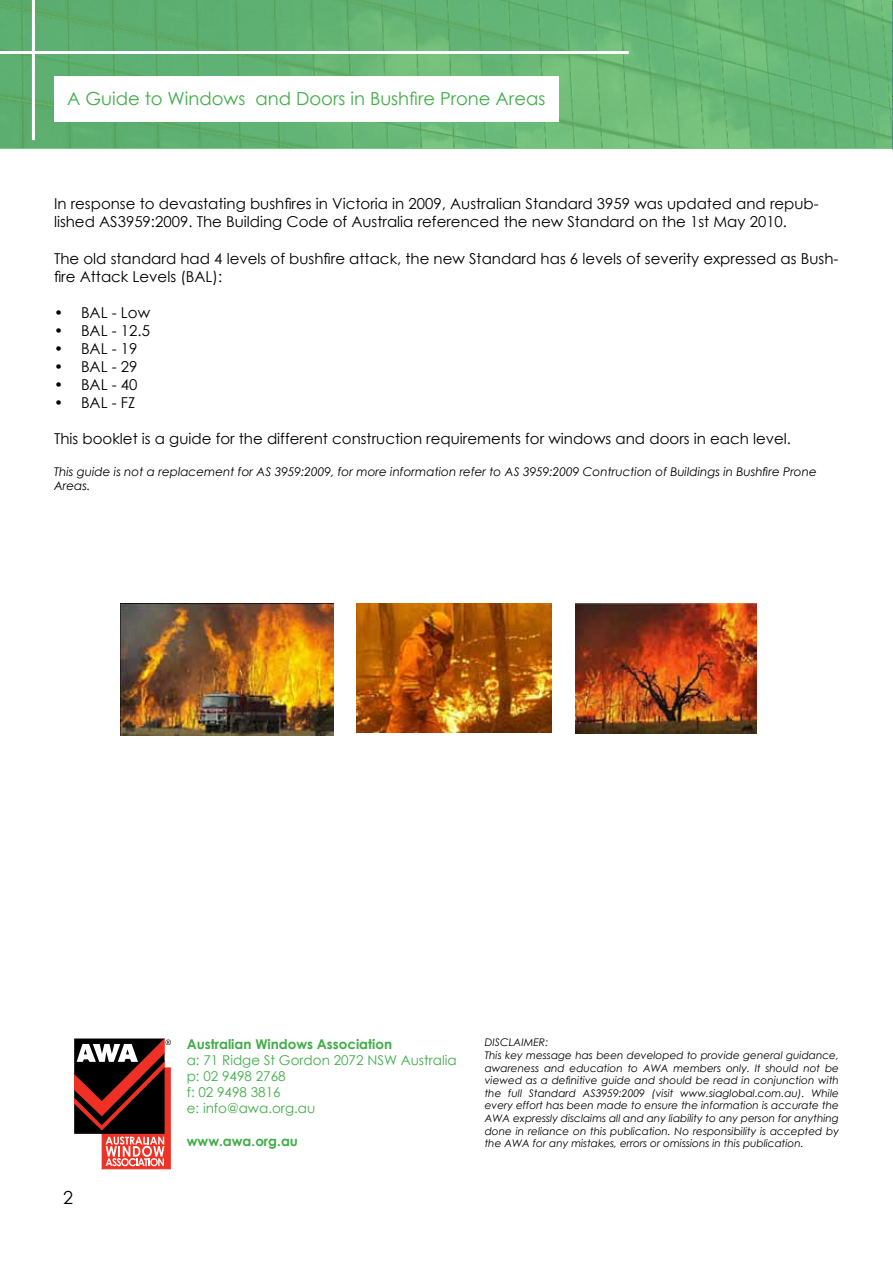
<style>
.page{position:relative;width:893px;height:1263px;background:#fff}
.page>*{position:absolute;margin:0;border:0;box-sizing:border-box;transform-origin:0 0}
.t1{font:18px "Century Gothic";color:#41ad49}
.t2{font:18px "Century Gothic";color:#000}
.t3{font:15px/18px "Century Gothic";color:#000}
.t4{font:13.5px/16.2px "Century Gothic";color:#41ad49}
.t5{font:700 13.5px "Century Gothic";color:#41ad49}
.t6{font:italic 12px/14.4px "Century Gothic";color:#000}
.t7{font:italic 10.5px/12.6px "Century Gothic";color:#000}
</style>
<div class="page">
<svg style="left:0;top:0;width:893px;height:148px;fill:#64b575"></svg>
<div style="left:54px;top:76px;width:504px;height:46px;background:#fff"></div>
<hr style="left:32px;top:0;width:3px;height:140px;background:#fff">
<hr style="left:0;top:51px;width:629px;height:3px;background:#fff">
<img style="left:357px;top:603px;width:194px;height:129px">
<img style="left:576px;top:603px;width:180px;height:130px">
<img style="left:120px;top:603px;width:213px;height:133px">
<svg style="left:74px;top:1038px;width:97px;height:131px"></svg>
<h1 class="t1" style="left:67px;top:86px;width:480px">A Guide to Windows and Doors in Bushfire Prone Areas</h1>
<h2 class="t3" style="left:54px;top:195px;width:766px">In response to devastating bushfires in Victoria in 2009, Australian Standard 3959 was updated and repub&shy;lished AS3959:2009. The Building Code of Australia referenced the new Standard on the 1st May 2010.</h2>
<h2 class="t3" style="left:54px;top:249px;width:786px">The old standard had 4 levels of bushfire attack, the new Standard has 6 levels of severity expressed as Bush&shy;fire Attack Levels (BAL):</h2>
<h2 class="t3" style="left:54px;top:303px;width:98px">• BAL - Low</h2>
<h2 class="t3" style="left:54px;top:321px;width:98px">• BAL - 12.5</h2>
<h2 class="t3" style="left:54px;top:339px;width:85px">• BAL - 19</h2>
<h2 class="t3" style="left:54px;top:357px;width:85px">• BAL - 29</h2>
<h2 class="t3" style="left:54px;top:375px;width:85px">• BAL - 40</h2>
<h2 class="t3" style="left:54px;top:393px;width:83px">• BAL - FZ</h2>
<h2 class="t3" style="left:54px;top:429px;width:739px">This booklet is a guide for the different construction requirements for windows and doors in each level.</h2>
<p class="t6" style="left:54px;top:464px;width:764px">This guide is not a replacement for AS 3959:2009, for more information refer to AS 3959:2009 Contruction of Buildings in Bushfire Prone<br>Areas.</p>
<h1 class="t2" style="left:63px;top:1185px;width:11px">2</h1>
<p class="t5" style="left:187px;top:1033px;width:207px">Australian Windows Association</p>
<p class="t4" style="left:187px;top:1052px;width:271px">a: 71 Ridge St Gordon 2072 NSW Australia p: 02 9498 2768<br>f: 02 9498 3816<br>e: info@awa.org.au</p>
<p class="t5" style="left:187px;top:1131px;width:113px">www.awa.org.au</p>
<p class="t7" style="left:485px;top:1036px;width:356px">DISCLAIMER:<br>This key message has been developed to provide general guidance, awareness and education to AWA members only. It should not be viewed as a definitive guide and should be read in conjunction with the full Standard AS3959:2009 (visit www.siaglobal.com.au). While every effort has been made to ensure the information is accurate the AWA expressly disclaims all and any liability to any person for anything done in reliance on this publication. No responsibility is accepted by the AWA for any mistakes, errors or omissions in this publication.</p>
</div>
